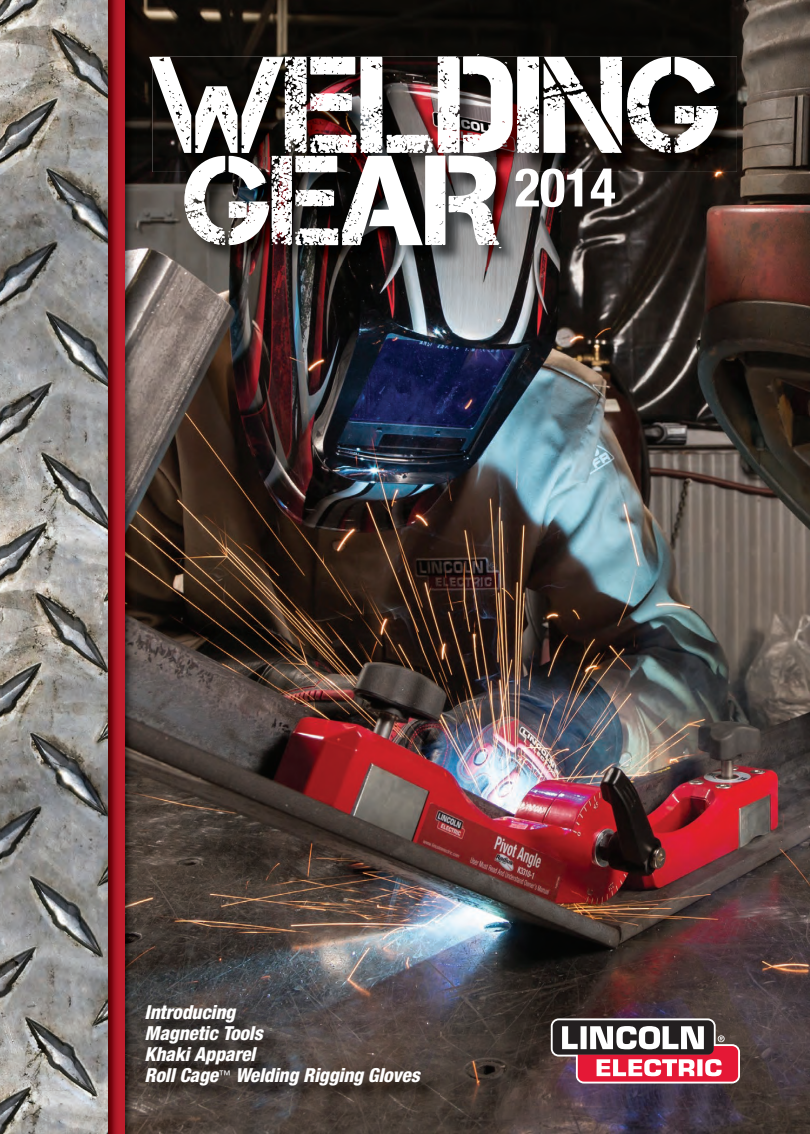
<style>
.page{position:relative;width:810px;height:1134px;background:#fff}
.page>*{position:absolute;margin:0;border:0;box-sizing:border-box;transform-origin:0 0}
.t1{font:137.1px "Captureit";color:#fff}
.t2{font:127.5px "Captureit";color:#fff}
.t3{font:700 condensed 53.55px "Helvetica Neue LT Std";color:#fff}
.t4{font:italic 800 condensed 19.35px/21.1px "Helvetica Neue LT Std";letter-spacing:-.01em;color:#fff}
</style>
<div class="page">
<img style="left:124px;top:0;width:686px;height:1134px">
<img style="left:152px;top:57px;width:585px;height:115px">
<img style="left:187px;top:158px;width:332px;height:109px">
<svg style="left:551px;top:1018px;width:189px;height:66px"></svg>
<img style="left:148px;top:1007px;width:291px;height:98px">
<div style="left:91px;top:0;width:33px;height:1134px;background:#be1d2c"></div>
<img style="left:108px;top:0;width:10px;height:1134px">
<img style="left:0;top:0;width:108px;height:1134px">
<h1 class="t1" style="left:149px;top:28px;width:574px">WELDING</h1>
<h2 class="t2" style="left:184px;top:129px;width:317px">GEAR</h2>
<h3 class="t3" style="left:515px;top:155px;width:103px">2014</h3>
<p class="t4" style="left:145px;top:1001px;width:277px">Introducing<br>Magnetic Tools<br>Khaki Apparel<br>Roll Cage<sup>™</sup> Welding Rigging Gloves</p>
</div>
